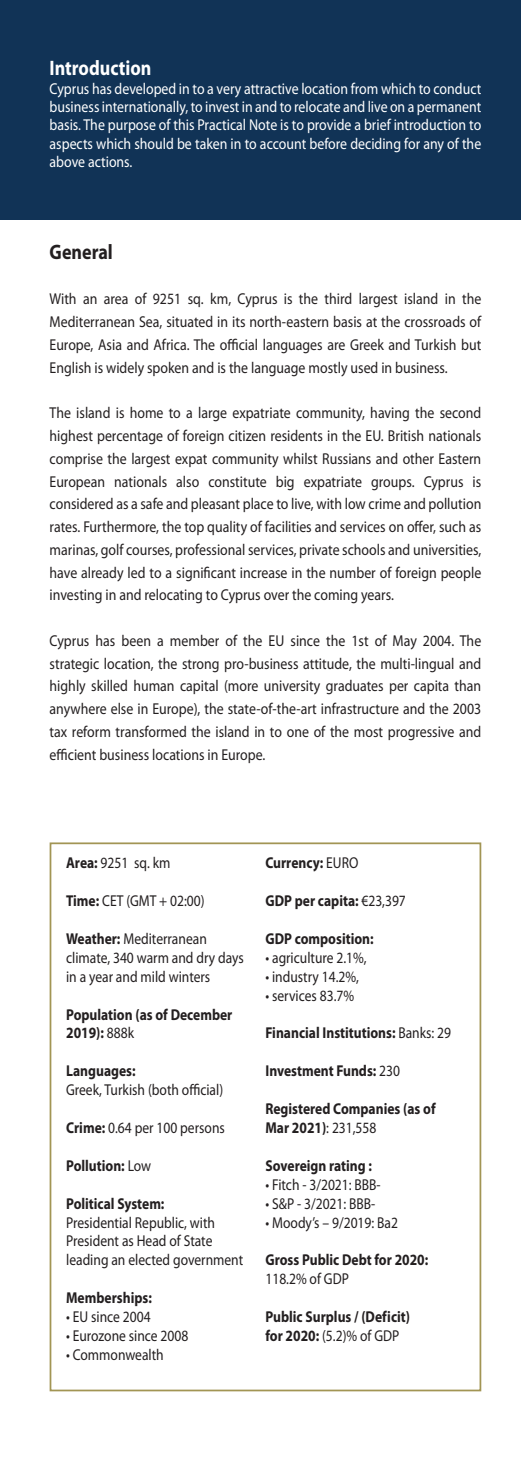
<style>
.page{position:relative;width:521px;height:1474px;background:#fff}
.page>*{position:absolute;margin:0;border:0;box-sizing:border-box;transform-origin:0 0}
.t1{font:700 21px "Myriad Pro";color:#fff;scale:.86 1}
.t2{font:700 21px "Myriad Pro";color:#231f20;scale:.86 1}
.t3{font:15.75px/22.8px "Myriad Pro";color:#231f20;text-align:justify;scale:.88 1}
.t4{font:15.75px/18.9px "Myriad Pro";color:#231f20;scale:.86 1}
.t5{font:700 15.75px/18.9px "Myriad Pro";color:#231f20;scale:.86 1}
.t6{font:15.75px/18.4px "Myriad Pro";color:#fff;text-align:justify;scale:.88 1}
.s1{font-weight:700}
.s2{font-weight:400}
</style>
<div class="page">
<div style="left:0;top:0;width:521px;height:220px;background:#113356"></div>
<div style="left:50px;top:842px;width:431px;height:549px;background:#fff;border:2px solid #a29554"></div>
<h1 class="t1" style="left:50px;top:55px;width:120px">Introduction</h1>
<p class="t6" style="left:50px;top:79px;width:492px">Cyprus has developed in to a very attractive location from which to conduct business internationally, to invest in and to relocate and live on a permanent basis. The purpose of this Practical Note is to provide a brief introduction to aspects which should be taken in to account before deciding for any of the above actions.</p>
<h1 class="t2" style="left:50px;top:238px;width:75px">General</h1>
<p class="t3" style="left:50px;top:287px;width:492px">With an area of 9251 sq. km, Cyprus is the third largest island in the Mediterranean Sea, situated in its north-eastern basis at the crossroads of Europe, Asia and Africa. The official languages are Greek and Turkish but English is widely spoken and is the language mostly used in business.</p>
<p class="t3" style="left:50px;top:401px;width:492px">The island is home to a large expatriate community, having the second highest percentage of foreign citizen residents in the EU. British nationals comprise the largest expat community whilst Russians and other Eastern European nationals also constitute big expatriate groups. Cyprus is considered as a safe and pleasant place to live, with low crime and pollution rates. Furthermore, the top quality of facilities and services on offer, such as marinas, golf courses, professional services, private schools and universities, have already led to a significant increase in the number of foreign people investing in and relocating to Cyprus over the coming years.</p>
<p class="t3" style="left:50px;top:629px;width:492px">Cyprus has been a member of the EU since the 1st of May 2004. The strategic location, the strong pro-business attitude, the multi-lingual and highly skilled human capital (more university graduates per capita than anywhere else in Europe), the state-of-the-art infrastructure and the 2003 tax reform transformed the island in to one of the most progressive and efficient business locations in Europe.</p>
<p class="t4" style="left:66px;top:853px;width:123px"><span class="s1">Area:</span> 9251 sq. km</p>
<p class="t4" style="left:66px;top:891px;width:163px"><span class="s1">Time:</span> CET (GMT + 02:00)</p>
<p class="t4" style="left:66px;top:928px;width:208px"><span class="s1">Weather:</span> Mediterranean climate, 340 warm and dry days in a year and mild winters</p>
<p class="t5" style="left:66px;top:1004px;width:195px">Population (as of December<br>2019): <span class="s2">888k</span></p>
<p class="t5" style="left:66px;top:1060px;width:82px">Languages:</p>
<p class="t4" style="left:66px;top:1080px;width:184px">Greek, Turkish (both official)</p>
<p class="t4" style="left:66px;top:1117px;width:186px"><span class="s1">Crime:</span> 0.64 per 100 persons</p>
<p class="t5" style="left:66px;top:1155px;width:100px">Pollution: <span class="s2">Low</span></p>
<p class="t5" style="left:66px;top:1193px;width:116px">Political System:</p>
<p class="t4" style="left:66px;top:1212px;width:207px">Presidential Republic, with<br>President as Head of State leading an elected government</p>
<p class="t5" style="left:66px;top:1287px;width:101px">Memberships:</p>
<p class="t4" style="left:66px;top:1306px;width:100px">• EU since 2004</p>
<p class="t4" style="left:66px;top:1325px;width:144px">• Eurozone since 2008</p>
<p class="t4" style="left:66px;top:1344px;width:115px">• Commonwealth</p>
<p class="t5" style="left:265px;top:853px;width:110px">Currency: <span class="s2">EURO</span></p>
<p class="t5" style="left:265px;top:890px;width:165px">GDP per capita: <span class="s2">€23,397</span></p>
<p class="t5" style="left:265px;top:928px;width:127px">GDP composition:</p>
<p class="t4" style="left:265px;top:947px;width:119px">• agriculture 2.1%,</p>
<p class="t4" style="left:265px;top:966px;width:110px">• industry 14.2%,</p>
<p class="t4" style="left:265px;top:985px;width:105px">• services 83.7%</p>
<p class="t5" style="left:265px;top:1023px;width:217px">Financial Institutions: <span class="s2">Banks: 29</span></p>
<p class="t5" style="left:265px;top:1060px;width:158px">Investment Funds: <span class="s2">230</span></p>
<p class="t5" style="left:265px;top:1098px;width:199px">Registered Companies (as of<br>Mar 2021)<span class="s2">: 231,558</span></p>
<p class="t5" style="left:265px;top:1155px;width:125px">Sovereign rating :</p>
<p class="t4" style="left:265px;top:1174px;width:136px">• Fitch - 3/2021: BBB-</p>
<p class="t4" style="left:265px;top:1193px;width:129px">• S&amp;P - 3/2021: BBB-</p>
<p class="t4" style="left:265px;top:1212px;width:156px">• Moody’s – 9/2019: Ba2</p>
<p class="t5" style="left:265px;top:1249px;width:191px">Gross Public Debt for 2020:</p>
<p class="t4" style="left:265px;top:1269px;width:99px">118.2% of GDP</p>
<p class="t5" style="left:265px;top:1306px;width:170px">Public Surplus / (Deficit) for 2020: <span class="s2">(5.2)% of GDP</span></p>
</div>
